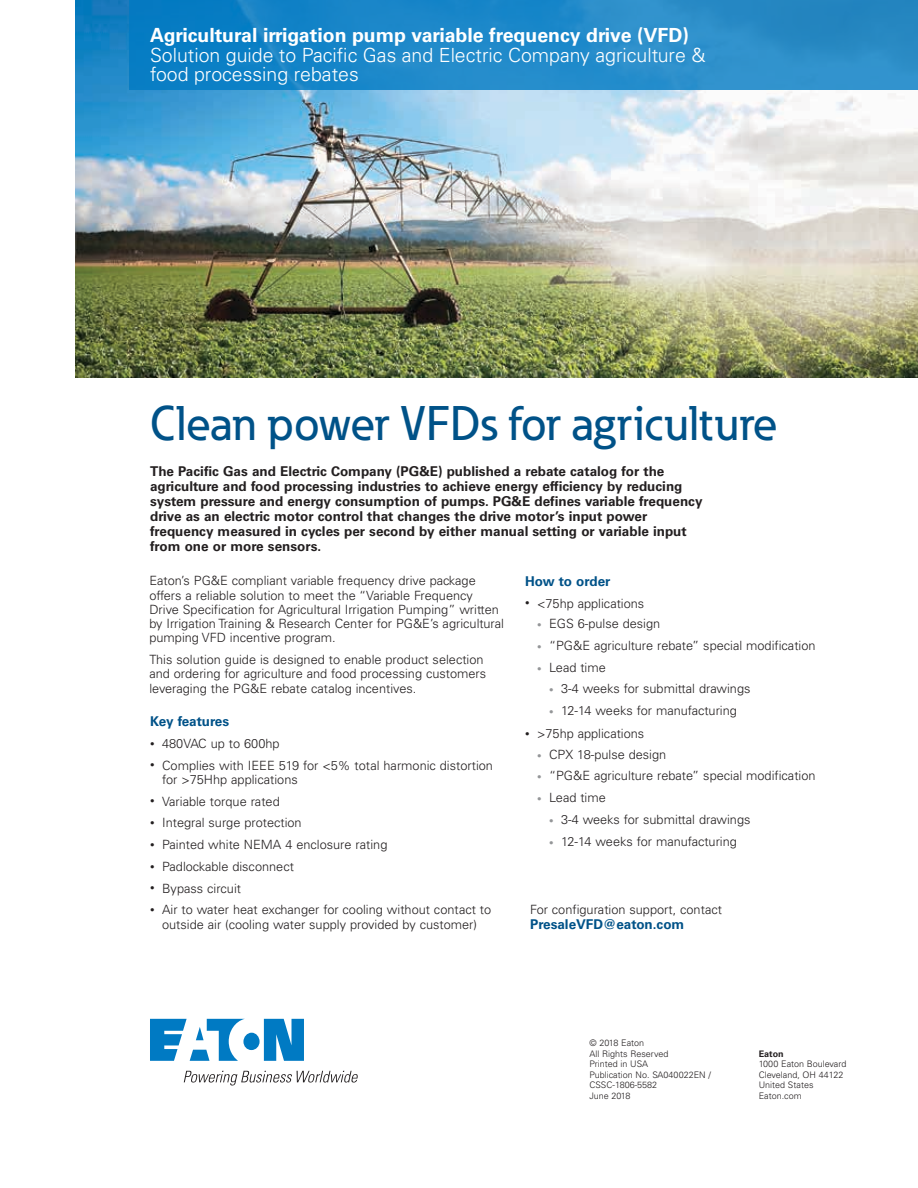
<style>
.page{position:relative;width:918px;height:1188px;background:#fff}
.page>*{position:absolute;margin:0;border:0;box-sizing:border-box;transform-origin:0 0}
.t1{font:500 48px "Eaton";color:#005288}
.t2{font:300 19.5px/19.5px "Univers LT Std";color:#fff}
.t3{font:700 19.5px "Univers LT Std";color:#fff}
.t4{font:700 13.5px/15px "Univers LT Std";color:#231f20}
.t5{font:700 13.5px "Univers LT Std";color:#005288}
.t6{font:300 12.75px/14.2px "Univers LT Std";color:#231f20}
.t7{font:300 9px/10.5px "Univers LT Std";color:#231f20}
.t8{font:700 9px "Univers LT Std";color:#231f20}
.s1{font-size:9px}
.s2{font-size:9px;color:#949698}
</style>
<div class="page">
<img style="left:75px;top:0;width:843px;height:378px">
<div style="left:129px;top:0;width:789px;height:90px;background:linear-gradient(to right,#0a80c7,#3391c9)"></div>
<svg style="left:150px;top:1019px;width:154px;height:42px"></svg>
<svg style="left:184px;top:1071px;width:174px;height:15px"></svg>
<h2 class="t3" style="left:150px;top:24px;width:540px">Agricultural irrigation pump variable frequency drive (VFD)</h2>
<h2 class="t2" style="left:150px;top:45px;width:557px">Solution guide to Pacific Gas and Electric Company agriculture &amp; food processing rebates</h2>
<h1 class="t1" style="left:150px;top:394px;width:629px">Clean power VFDs for agriculture</h1>
<p class="t4" style="left:150px;top:463px;width:554px">The Pacific Gas and Electric Company (PG&amp;E) published a rebate catalog for the agriculture and food processing industries to achieve energy efficiency by reducing system pressure and energy consumption of pumps. PG&amp;E defines variable frequency drive as an electric motor control that changes the drive motor’s input power frequency measured in cycles per second by either manual setting or variable input from one or more sensors.</p>
<p class="t6" style="left:149px;top:574px;width:356px">Eaton’s PG&amp;E compliant variable frequency drive package offers a reliable solution to meet the “Variable Frequency Drive Specification for Agricultural Irrigation Pumping” written by Irrigation Training &amp; Research Center for PG&amp;E’s agricultural pumping VFD incentive program.</p>
<p class="t6" style="left:149px;top:652px;width:338px">This solution guide is designed to enable product selection and ordering for agriculture and food processing customers leveraging the PG&amp;E rebate catalog incentives.</p>
<p class="t5" style="left:150px;top:713px;width:81px">Key features</p>
<p class="t6" style="left:150px;top:736px;width:131px"><span class="s1">•</span> 480VAC up to 600hp</p>
<p class="t6" style="left:162px;top:758px;width:332px;text-indent:-12px"><span class="s1">•</span> Complies with IEEE 519 for &lt;5% total harmonic distortion for &gt;75Hhp applications</p>
<p class="t6" style="left:150px;top:794px;width:131px"><span class="s1">•</span> Variable torque rated</p>
<p class="t6" style="left:150px;top:816px;width:153px"><span class="s1">•</span> Integral surge protection</p>
<p class="t6" style="left:150px;top:837px;width:239px"><span class="s1">•</span> Painted white NEMA 4 enclosure rating</p>
<p class="t6" style="left:150px;top:859px;width:145px"><span class="s1">•</span> Padlockable disconnect</p>
<p class="t6" style="left:150px;top:881px;width:92px"><span class="s1">•</span> Bypass circuit</p>
<p class="t6" style="left:150px;top:903px;width:343px;text-align:center"><span class="s1">•</span> Air to water heat exchanger for cooling without contact to outside air (cooling water supply provided by customer)</p>
<p class="t5" style="left:525px;top:573px;width:87px">How to order</p>
<p class="t6" style="left:525px;top:596px;width:121px"><span class="s1">•</span> &lt;75hp applications</p>
<p class="t6" style="left:537px;top:617px;width:125px"><span class="s2">•</span> EGS 6-pulse design</p>
<p class="t6" style="left:537px;top:638px;width:280px"><span class="s2">•</span> “PG&amp;E agriculture rebate” special modification</p>
<p class="t6" style="left:537px;top:660px;width:70px"><span class="s2">•</span> Lead time</p>
<p class="t6" style="left:549px;top:682px;width:203px"><span class="s2">•</span> 3-4 weeks for submittal drawings</p>
<p class="t6" style="left:549px;top:704px;width:189px"><span class="s2">•</span> 12-14 weeks for manufacturing</p>
<p class="t6" style="left:525px;top:726px;width:121px"><span class="s1">•</span> &gt;75hp applications</p>
<p class="t6" style="left:537px;top:747px;width:131px"><span class="s2">•</span> CPX 18-pulse design</p>
<p class="t6" style="left:537px;top:769px;width:280px"><span class="s2">•</span> “PG&amp;E agriculture rebate” special modification</p>
<p class="t6" style="left:537px;top:791px;width:70px"><span class="s2">•</span> Lead time</p>
<p class="t6" style="left:549px;top:812px;width:203px"><span class="s2">•</span> 3-4 weeks for submittal drawings</p>
<p class="t6" style="left:549px;top:834px;width:189px"><span class="s2">•</span> 12-14 weeks for manufacturing</p>
<p class="t6" style="left:530px;top:902px;width:194px">For configuration support, contact</p>
<p class="t5" style="left:530px;top:916px;width:156px">PresaleVFD@eaton.com</p>
<p class="t7" style="left:589px;top:1038px;width:123px">© 2018 Eaton<br>All Rights Reserved<br>Printed in USA<br>Publication No. SA040022EN /<br>CSSC-1806-5582<br>June 2018</p>
<p class="t8" style="left:759px;top:1048px;width:27px">Eaton</p>
<p class="t7" style="left:759px;top:1059px;width:89px">1000 Eaton Boulevard<br>Cleveland, OH 44122<br>United States<br>Eaton.com</p>
</div>
